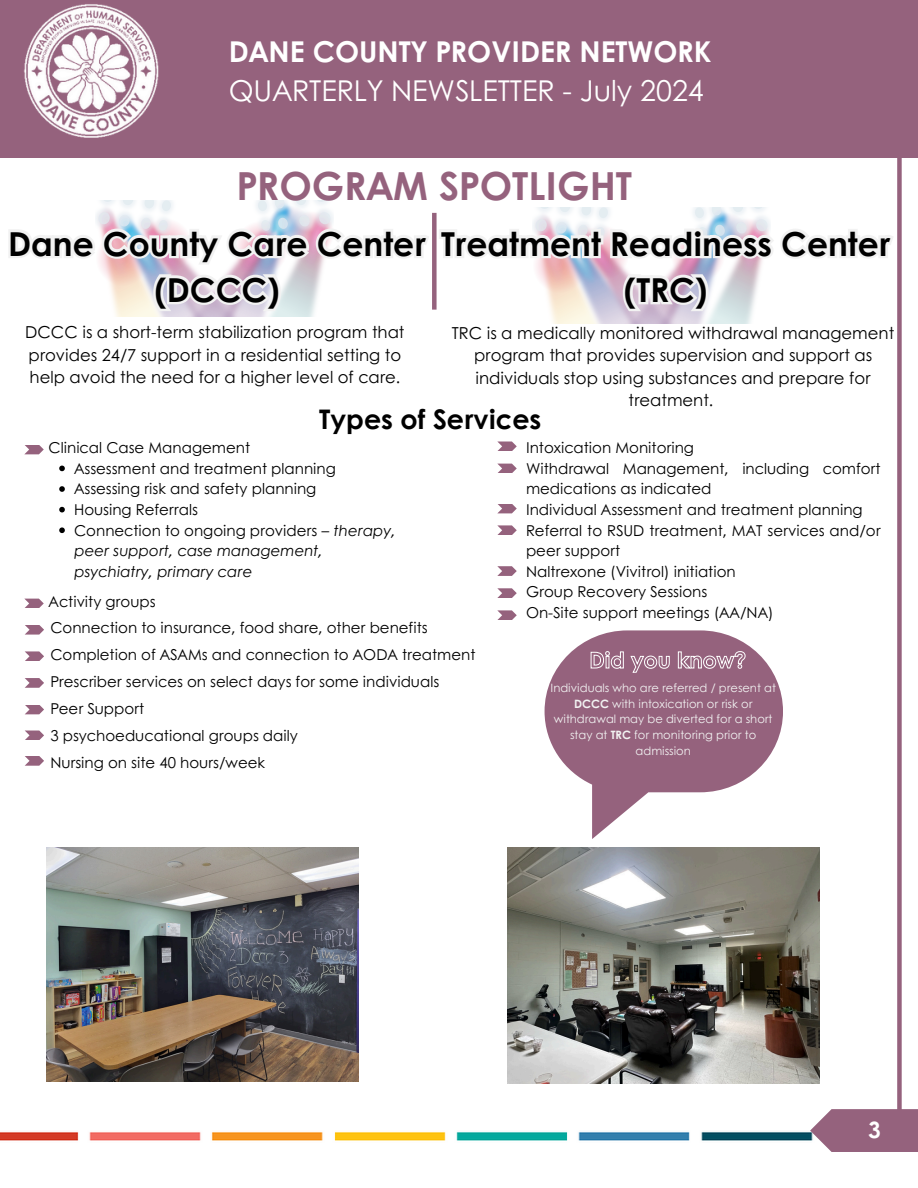
<style>
.page{position:relative;width:918px;height:1188px;background:#fff}
.page>*{position:absolute;margin:0;border:0;box-sizing:border-box;transform-origin:0 0}
.t1{font:700 38.7px "Century Gothic";color:#95627d}
.t2{font:700 33px/46.2px "Century Gothic";color:#000;text-align:center}
.t3{font:28.65px/39.3px "Century Gothic";color:#fff}
.t4{font:700 27px "Century Gothic";color:#000}
.t5{font:700 22.5px "Century Gothic";color:#fff}
.t6{font:16.5px/22.5px "Century Gothic";color:#000}
.t7{font:15px/20.7px "Century Gothic";color:#000}
.t8{font:italic 15px/20.7px "Century Gothic";color:#000}
.t9{font:11.55px/15.6px "Century Gothic";color:#f2f2f2;text-align:center}
.s1{font-weight:700}
.s2{font-style:normal}
</style>
<div class="page">
<div style="left:0;top:0;width:918px;height:157px;background:#95627d"></div>
<img style="left:24px;top:4px;width:135px;height:134px">
<img style="left:0;top:1131px;width:810px;height:10px">
<svg style="left:810px;top:1109px;width:108px;height:43px;background:#9f718a"></svg>
<div style="left:897px;top:127px;width:5px;height:995px;background:#95627d"></div>
<img style="left:96px;top:201px;width:237px;height:116px">
<img style="left:533px;top:207px;width:237px;height:116px">
<img style="left:47px;top:847px;width:311px;height:234px">
<svg style="left:497px;top:442px;width:20px;height:9px"></svg>
<svg style="left:497px;top:464px;width:20px;height:9px"></svg>
<svg style="left:497px;top:504px;width:20px;height:9px"></svg>
<svg style="left:497px;top:525px;width:20px;height:10px"></svg>
<svg style="left:497px;top:566px;width:20px;height:10px"></svg>
<svg style="left:497px;top:588px;width:20px;height:10px"></svg>
<svg style="left:497px;top:610px;width:20px;height:10px"></svg>
<img style="left:507px;top:848px;width:313px;height:235px">
<svg style="left:25px;top:445px;width:19px;height:9px"></svg>
<svg style="left:25px;top:599px;width:19px;height:9px"></svg>
<svg style="left:59px;top:466px;width:6px;height:5px"></svg>
<svg style="left:59px;top:486px;width:6px;height:6px"></svg>
<svg style="left:59px;top:507px;width:6px;height:5px"></svg>
<svg style="left:59px;top:527px;width:6px;height:6px"></svg>
<svg style="left:25px;top:625px;width:19px;height:10px"></svg>
<svg style="left:25px;top:651px;width:19px;height:10px"></svg>
<svg style="left:25px;top:678px;width:19px;height:10px"></svg>
<svg style="left:25px;top:705px;width:19px;height:9px"></svg>
<svg style="left:25px;top:731px;width:19px;height:9px"></svg>
<svg style="left:25px;top:756px;width:19px;height:10px"></svg>
<svg style="left:9px;top:224px;width:884px;height:92px"></svg>
<svg style="left:545px;top:630px;width:238px;height:162px;background:#a67b92"></svg>
<div style="left:432px;top:213px;width:5px;height:97px;background:#95627d"></div>
<h2 class="t3" style="left:229px;top:31px;width:484px"><span class="s1">DANE COUNTY PROVIDER NETWORK<br></span>QUARTERLY NEWSLETTER - July 2024</h2>
<p class="t1" style="left:236px;top:156px;width:397px">PROGRAM SPOTLIGHT</p>
<p class="t2" style="left:8px;top:219px;width:419px">Dane County Care Center (DCCC)</p>
<p class="t2" style="left:441px;top:219px;width:451px">Treatment Readiness Center (TRC)</p>
<p class="t6" style="left:25px;top:320px;width:381px">DCCC is a short-term stabilization program that provides 24/7 support in a residential setting to help avoid the need for a higher level of care.</p>
<p class="t6" style="left:452px;top:321px;width:444px;text-align:center">TRC is a medically monitored withdrawal management program that provides supervision and support as individuals stop using substances and prepare for treatment.</p>
<h3 class="t4" style="left:319px;top:399px;width:224px">Types of Services</h3>
<p class="t7" style="left:49px;top:437px;width:203px">Clinical Case Management</p>
<p class="t7" style="left:74px;top:457px;width:263px">Assessment and treatment planning</p>
<p class="t7" style="left:74px;top:478px;width:244px">Assessing risk and safety planning</p>
<p class="t7" style="left:74px;top:499px;width:125px">Housing Referrals</p>
<p class="t8" style="left:74px;top:519px;width:323px"><span class="s2">Connection to ongoing providers –</span> therapy, peer support, case management, psychiatry, primary care</p>
<p class="t7" style="left:49px;top:591px;width:108px">Activity groups</p>
<p class="t7" style="left:50px;top:616px;width:379px">Connection to insurance, food share, other benefits</p>
<p class="t7" style="left:50px;top:643px;width:427px">Completion of ASAMs and connection to AODA treatment</p>
<p class="t7" style="left:50px;top:670px;width:390px">Prescriber services on select days for some individuals</p>
<p class="t7" style="left:50px;top:697px;width:95px">Peer Support</p>
<p class="t7" style="left:50px;top:724px;width:249px">3 psychoeducational groups daily</p>
<p class="t7" style="left:50px;top:751px;width:216px">Nursing on site 40 hours/week</p>
<p class="t7" style="left:526px;top:437px;width:170px">Intoxication Monitoring</p>
<p class="t7" style="left:526px;top:457px;width:356px">Withdrawal Management, including comfort medications as indicated</p>
<p class="t7" style="left:526px;top:499px;width:338px">Individual Assessment and treatment planning</p>
<p class="t7" style="left:526px;top:519px;width:356px">Referral to RSUD treatment, MAT services and/or peer support</p>
<p class="t7" style="left:526px;top:560px;width:211px">Naltrexone (Vivitrol) initiation</p>
<h3 class="t7" style="left:526px;top:581px;width:183px">Group Recovery Sessions</h3>
<p class="t7" style="left:526px;top:602px;width:249px">On-Site support meetings (AA/NA)</p>
<p class="t9" style="left:551px;top:680px;width:227px">Individuals who are referred / present at<br><span class="s1">DCCC</span> with intoxication or risk or withdrawal may be diverted for a short stay at <span class="s1">TRC</span> for monitoring prior to admission</p>
<p class="t5" style="left:868px;top:1113px;width:14px">3</p>
</div>
